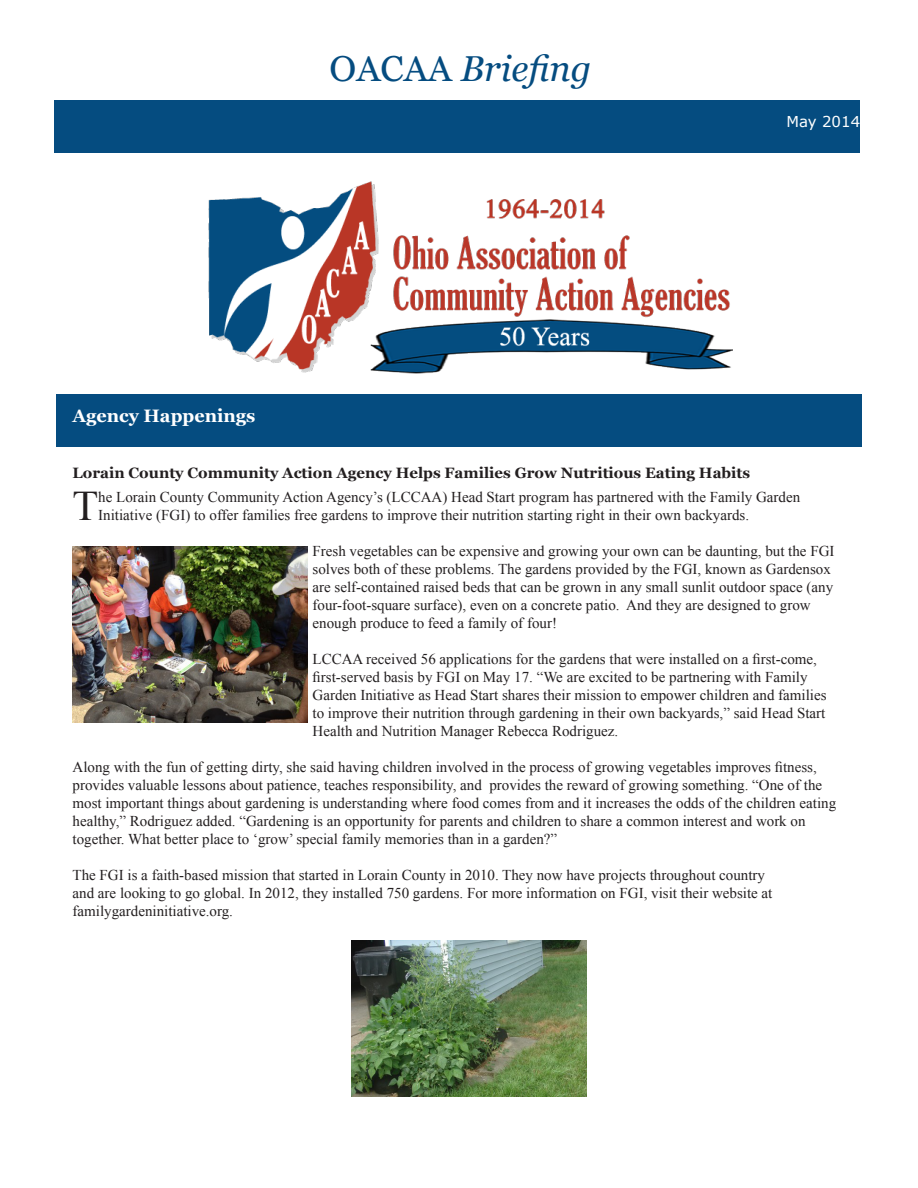
<style>
.page{position:relative;width:918px;height:1188px;background:#fff}
.page>*{position:absolute;margin:0;border:0;box-sizing:border-box;transform-origin:0 0}
.t1{font:42.15px "Times New Roman";color:#231f20}
.t2{font:italic 36px "Georgia";color:#054c80}
.t3{font:700 18px "Georgia";color:#fff}
.t4{font:15px/18px "Times New Roman";color:#231f20}
.t5{font:700 15px "Georgia";color:#231f20}
.t6{font:15px "Verdana";color:#fff}
.s1{font-style:normal}
</style>
<div class="page">
<div style="left:55px;top:101px;width:805px;height:52px;background:#054c80"></div>
<div style="left:57px;top:395px;width:805px;height:52px;background:#054c80"></div>
<img style="left:208px;top:181px;width:524px;height:193px">
<img style="left:73px;top:546px;width:235px;height:177px">
<img style="left:351px;top:941px;width:235px;height:156px">
<p class="t2" style="left:330px;top:46px;width:263px"><span class="s1">OACAA</span> Briefing</p>
<p class="t3" style="left:73px;top:404px;width:184px">Agency Happenings</p>
<p class="t6" style="left:786px;top:111px;width:75px">May 2014</p>
<p class="t5" style="left:73px;top:463px;width:679px">Lorain County Community Action Agency Helps Families Grow Nutritious Eating Habits</p>
<p class="t1" style="left:73px;top:477px;width:27px">T</p>
<p class="t4" style="left:98px;top:488px;width:703px">he Lorain County Community Action Agency’s (LCCAA) Head Start program has partnered with the Family Garden<br>Initiative (FGI) to offer families free gardens to improve their nutrition starting right in their own backyards.</p>
<p class="t4" style="left:313px;top:542px;width:523px">Fresh vegetables can be expensive and growing your own can be daunting, but the FGI solves both of these problems. The gardens provided by the FGI, known as Gardensox are self-contained raised beds that can be grown in any small sunlit outdoor space (any four-foot-square surface), even on a concrete patio. And they are designed to grow enough produce to feed a family of four!</p>
<p class="t4" style="left:313px;top:650px;width:516px">LCCAA received 56 applications for the gardens that were installed on a first-come, first-served basis by FGI on May 17. “We are excited to be partnering with Family Garden Initiative as Head Start shares their mission to empower children and families to improve their nutrition through gardening in their own backyards,” said Head Start Health and Nutrition Manager Rebecca Rodriguez.</p>
<p class="t4" style="left:73px;top:758px;width:765px">Along with the fun of getting dirty, she said having children involved in the process of growing vegetables improves fitness, provides valuable lessons about patience, teaches responsibility, and provides the reward of growing something. “One of the most important things about gardening is understanding where food comes from and it increases the odds of the children eating healthy,” Rodriguez added. “Gardening is an opportunity for parents and children to share a common interest and work on together. What better place to ‘grow’ special family memories than in a garden?”</p>
<p class="t4" style="left:73px;top:866px;width:701px">The FGI is a faith-based mission that started in Lorain County in 2010. They now have projects throughout country and are looking to go global. In 2012, they installed 750 gardens. For more information on FGI, visit their website at familygardeninitiative.org.</p>
</div>
